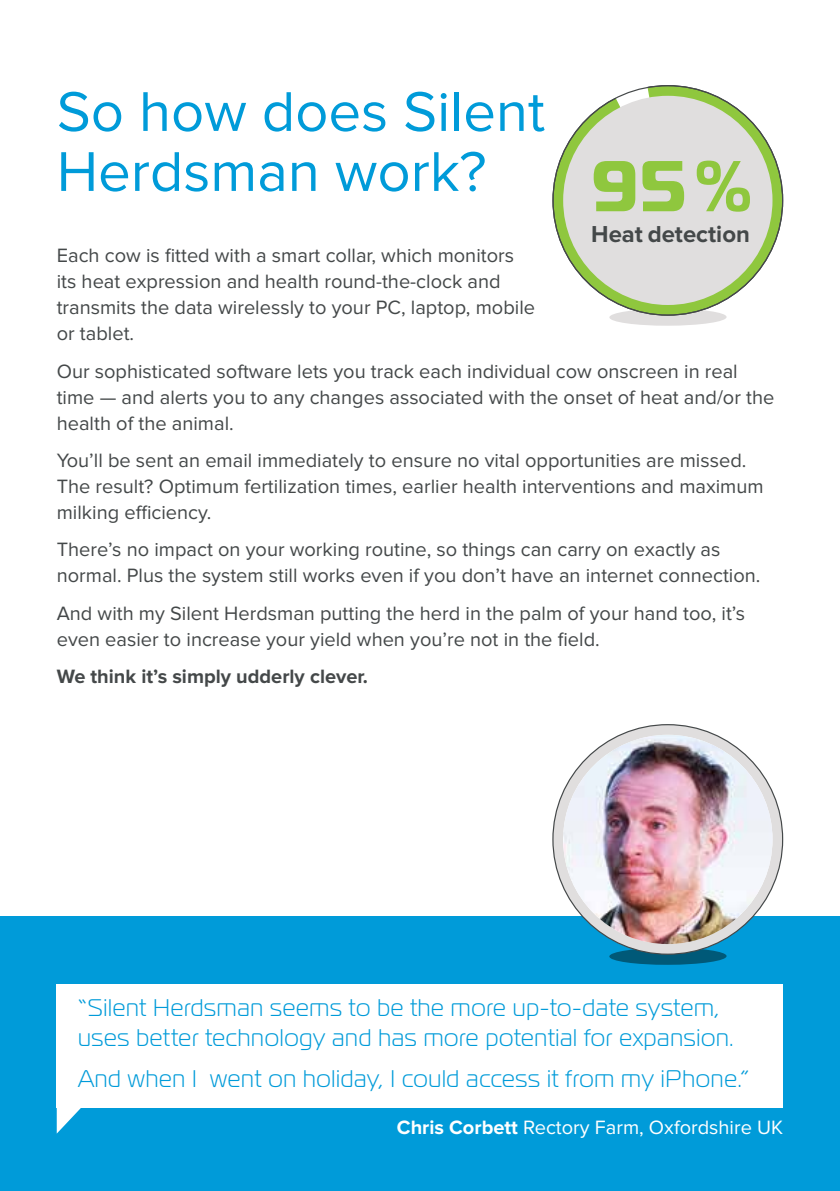
<style>
.page{position:relative;width:840px;height:1191px;background:#fff}
.page>*{position:absolute;margin:0;border:0;box-sizing:border-box;transform-origin:0 0}
.t1{font:700 71.8px "Magistral";color:#8fc73e}
.t2{font:58px/60px "Proxima Nova";color:#009bd9}
.t3{font:300 24px/30px "Magistral";letter-spacing:.03em;color:#009bd9}
.t4{font:700 24px "Proxima Nova";color:#444849}
.t5{font:20px/26px "Proxima Nova";color:#444849}
.t6{font:20px "Proxima Nova";color:#fff}
.t7{font:700 20px "Proxima Nova";color:#444849}
.s1{font-weight:700}
</style>
<div class="page">
<div style="left:0;top:916px;width:839px;height:275px;background:#009bd9"></div>
<svg style="left:57px;top:1107px;width:71px;height:26px"></svg>
<div style="left:57px;top:984px;width:725px;height:123px;background:#fff"></div>
<div style="left:609px;top:308px;width:117px;height:18px;background:#e0dede;border-radius:50%"></div>
<div style="left:609px;top:947px;width:117px;height:18px;background:#005978;border-radius:50%"></div>
<div style="left:552px;top:724px;width:230px;height:230px;background:#e0dede;border-radius:50%"></div>
<img style="left:562px;top:735px;width:210px;height:209px;border-radius:105px">
<div style="left:552px;top:86px;width:230px;height:229px;background:#8fc73e;border-radius:50%"></div>
<svg style="left:610px;top:85px;width:57px;height:28px"></svg>
<div style="left:563px;top:96px;width:209px;height:209px;background:#e0dede;border-radius:50%"></div>
<h2 class="t2" style="left:57px;top:82px;width:489px">So how does Silent<br>Herdsman work?</h2>
<h1 class="t1" style="left:591px;top:139px;width:163px">95%</h1>
<p class="t4" style="left:591px;top:220px;width:160px">Heat detection</p>
<p class="t5" style="left:57px;top:243px;width:479px">Each cow is fitted with a smart collar, which monitors its heat expression and health round-the-clock and transmits the data wirelessly to your PC, laptop, mobile or tablet.</p>
<p class="t5" style="left:57px;top:358px;width:718px">Our sophisticated software lets you track each individual cow onscreen in real time — and alerts you to any changes associated with the onset of heat and/or the health of the animal.</p>
<p class="t5" style="left:57px;top:448px;width:708px">You’ll be sent an email immediately to ensure no vital opportunities are missed.<br>The result? Optimum fertilization times, earlier health interventions and maximum milking efficiency.</p>
<p class="t5" style="left:57px;top:537px;width:705px">There’s no impact on your working routine, so things can carry on exactly as normal. Plus the system still works even if you don’t have an internet connection.</p>
<p class="t5" style="left:57px;top:600px;width:689px">And with my Silent Herdsman putting the herd in the palm of your hand too, it’s even easier to increase your yield when you’re not in the field.</p>
<p class="t7" style="left:57px;top:665px;width:312px">We think it’s simply udderly clever.</p>
<p class="t3" style="left:78px;top:991px;width:656px">“Silent Herdsman seems to be the more up-to-date system, uses better technology and has more potential for expansion.</p>
<p class="t3" style="left:78px;top:1063px;width:672px">And when I went on holiday, I could access it from my iPhone.”</p>
<p class="t6" style="left:396px;top:1115px;width:387px"><span class="s1">Chris Corbett</span> Rectory Farm, Oxfordshire UK</p>
</div>
